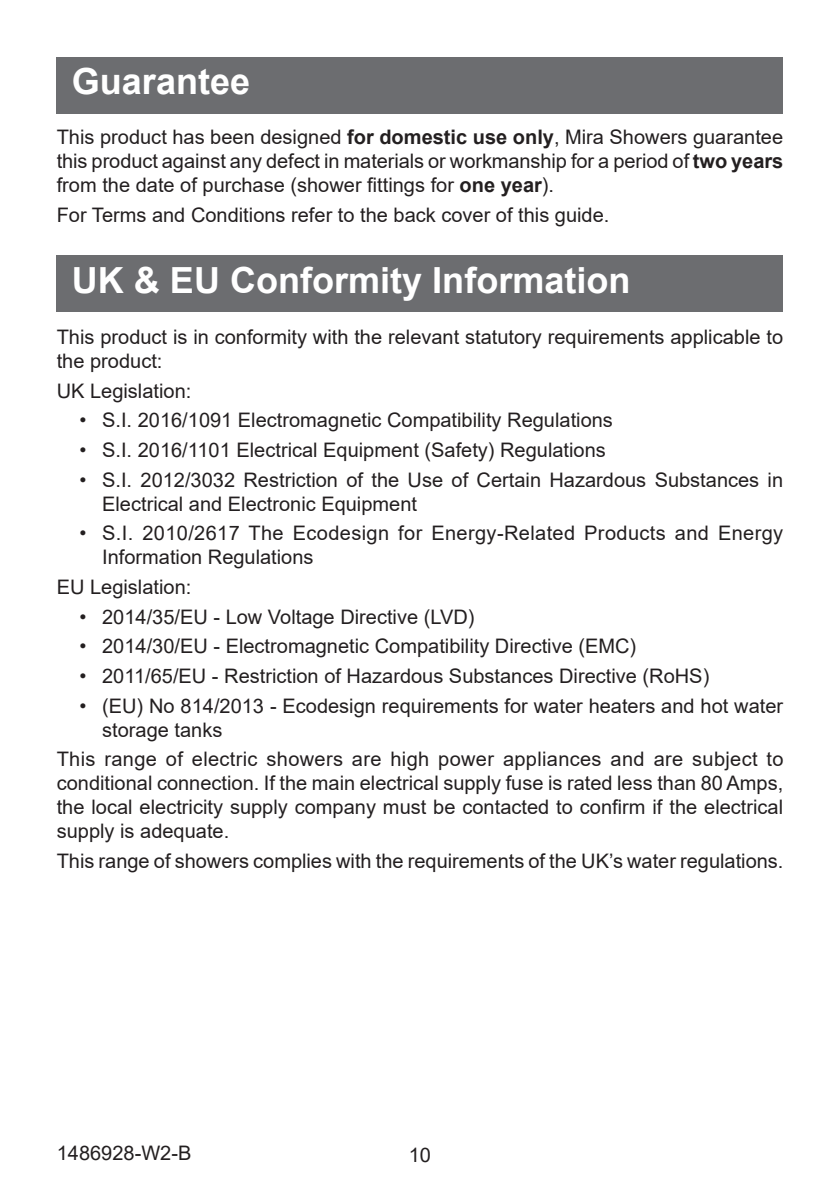
<style>
.page{position:relative;width:840px;height:1191px;background:#fff}
.page>*{position:absolute;margin:0;border:0;box-sizing:border-box;transform-origin:0 0}
.Heading_1{font:700 36px "Arial";color:#fff}
.Body_Justify{font:20px/24px "Arial";color:#231f20}
.Body_Justify-2{font:20px/24px "Arial";letter-spacing:.02em;color:#231f20}
.s1{font-weight:700}
</style>
<div class="page">
<div style="left:57px;top:57px;width:725px;height:56px;background:#6c6d70"></div>
<div style="left:57px;top:255px;width:725px;height:57px;background:#6c6d70"></div>
<p class="Heading_1" style="left:72px;top:56px;width:180px">Guarantee</p>
<p class="Body_Justify" style="left:57px;top:125px;width:727px;text-align:justify">This product has been designed <span class="s1">for domestic use only</span>, Mira Showers guarantee this product against any defect in materials or workmanship for a period of <span class="s1">two years </span>from the date of purchase (shower fittings for <span class="s1">one year</span>).</p>
<p class="Body_Justify" style="left:57px;top:203px;width:554px">For Terms and Conditions refer to the back cover of this guide.</p>
<p class="Heading_1" style="left:72px;top:255px;width:560px">UK &amp; EU Conformity Information</p>
<p class="Body_Justify" style="left:57px;top:325px;width:727px">This product is in conformity with the relevant statutory requirements applicable to the product:</p>
<p class="Body_Justify" style="left:57px;top:378px;width:136px">UK Legislation:</p>
<p class="Body_Justify" style="left:79px;top:408px;width:534px">• S.I. 2016/1091 Electromagnetic Compatibility Regulations</p>
<p class="Body_Justify" style="left:79px;top:438px;width:527px">• S.I. 2016/1101 Electrical Equipment (Safety) Regulations</p>
<p class="Body_Justify" style="left:102px;top:467px;width:682px;text-indent:-23px">• S.I. 2012/3032 Restriction of the Use of Certain Hazardous Substances in<br>Electrical and Electronic Equipment</p>
<p class="Body_Justify-2" style="left:102px;top:521px;width:682px;text-indent:-23px">• S.I. 2010/2617 The Ecodesign for Energy-Related Products and Energy<br>Information Regulations</p>
<p class="Body_Justify" style="left:57px;top:575px;width:136px">EU Legislation:</p>
<p class="Body_Justify" style="left:79px;top:604px;width:396px">• 2014/35/EU - Low Voltage Directive (LVD)</p>
<p class="Body_Justify" style="left:79px;top:634px;width:558px">• 2014/30/EU - Electromagnetic Compatibility Directive (EMC)</p>
<p class="Body_Justify" style="left:79px;top:664px;width:631px">• 2011/65/EU - Restriction of Hazardous Substances Directive (RoHS)</p>
<p class="Body_Justify" style="left:102px;top:693px;width:682px;text-indent:-23px">• (EU) No 814/2013 - Ecodesign requirements for water heaters and hot water storage tanks</p>
<p class="Body_Justify" style="left:57px;top:747px;width:727px;text-align:justify">This range of electric showers are high power appliances and are subject to conditional connection. If the main electrical supply fuse is rated less than 80 Amps, the local electricity supply company must be contacted to confirm if the electrical supply is adequate.</p>
<p class="Body_Justify" style="left:57px;top:849px;width:727px">This range of showers complies with the requirements of the UK’s water regulations.</p>
<p class="Body_Justify" style="left:57px;top:1141px;width:136px">1486928-W2-B</p>
<p class="Body_Justify" style="left:408px;top:1143px;width:24px">10</p>
</div>
